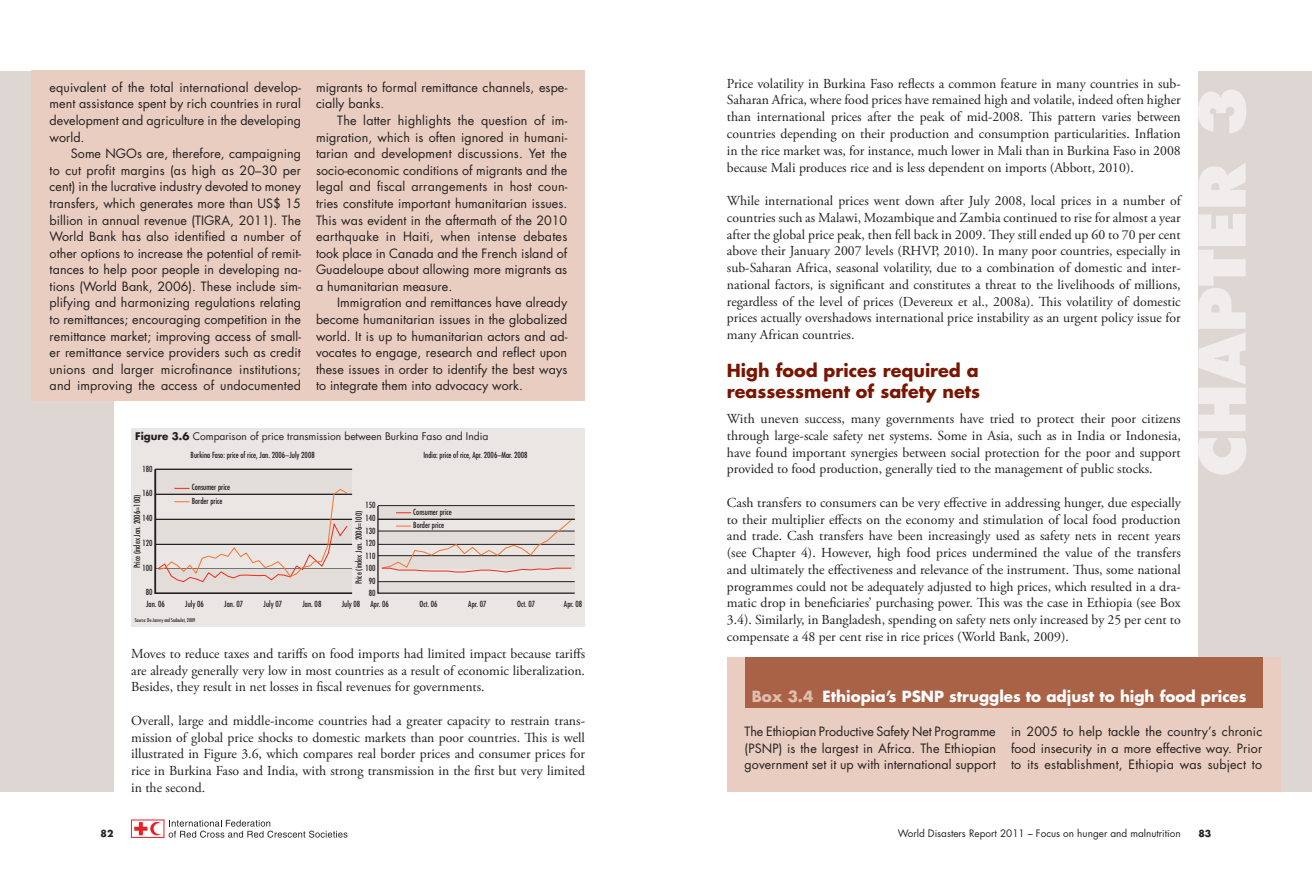
<style>
.page{position:relative;width:1312px;height:869px;background:#fff}
.page>*{position:absolute;margin:0;border:0;box-sizing:border-box;transform-origin:0 0}
.Chapter_Number{font:800 62.5px "Futura Std";color:#f1edec}
.Heading_2{font:700 17.5px/21px "Futura Std";color:#791500}
.Box_heading_1{font:700 15px "Futura Std";color:#fff}
.t1{font:13.75px/16.8px "Adobe Garamond Pro";color:#231f20;text-align:justify}
.Box_text_1{font:12.5px/16.5px "Futura Std";letter-spacing:.005em;color:#231f20;text-align:justify}
.Box_text_0{font:12.5px/16.5px "Futura Std";letter-spacing:.01em;color:#231f20;text-align:justify}
.t2{font:10.25px "Futura Std";color:#231f20}
.Page_footer{font:10px "Futura Std";color:#231f20}
.Page_Numbers{font:700 9.38px "Futura Std";color:#231f20}
.t3{font:condensed 8.25px/12.5px "Futura Std";color:#231f20}
.t4{font:condensed 5.12px "Futura Std";color:#231f20}
.s1{font-weight:700}
.s2{color:#e0bfaf}
</style>
<div class="page">
<div style="left:1198px;top:71px;width:113px;height:720px;background:#ded6d2"></div>
<svg style="left:169px;top:819px;width:178px;height:18px"></svg>
<svg style="left:134px;top:822px;width:27px;height:13px"></svg>
<div style="left:0;top:71px;width:113px;height:720px;background:#ded6d2"></div>
<div style="left:32px;top:71px;width:553px;height:330px;background:#e8cdc0"></div>
<div style="left:131px;top:428px;width:454px;height:198px;background:#eae6e3"></div>
<svg style="left:154px;top:468px;width:199px;height:126px"></svg>
<svg style="left:377px;top:505px;width:198px;height:89px"></svg>
<div style="left:726px;top:657px;width:553px;height:134px;background:#e8cdc0"></div>
<div style="left:744px;top:657px;width:517px;height:50px;background:#aa6247"></div>
<p class="Box_text_1" style="left:50px;top:79px;width:253px">equivalent of the total international develop&shy;ment assistance spent by rich countries in rural development and agriculture in the developing world.</p>
<p class="Box_text_1" style="left:50px;top:145px;width:253px;text-indent:21px">Some NGOs are, therefore, campaigning to cut profit margins (as high as 20–30 per cent) in the lucrative industry devoted to money transfers, which generates more than US$ 15 billion in annual revenue (TIGRA, 2011). The World Bank has also identified a number of other options to increase the potential of remit&shy;tances to help poor people in developing na&shy;tions (World Bank, 2006). These include sim&shy;plifying and harmonizing regulations relating to remittances; encouraging competition in the remittance market; improving access of small&shy;er remittance service providers such as credit unions and larger microfinance institutions; and improving the access of undocumented</p>
<p class="Box_text_1" style="left:316px;top:79px;width:253px">migrants to formal remittance channels, espe&shy;cially banks.</p>
<p class="Box_text_1" style="left:316px;top:112px;width:253px;text-indent:21px">The latter highlights the question of im&shy;migration, which is often ignored in humani&shy;tarian and development discussions. Yet the socio-economic conditions of migrants and the legal and fiscal arrangements in host coun&shy;tries constitute important humanitarian issues.<br>This was evident in the aftermath of the 2010 earthquake in Haiti, when intense debates took place in Canada and the French island of Guadeloupe about allowing more migrants as a humanitarian measure.</p>
<p class="Box_text_1" style="left:316px;top:294px;width:253px;text-indent:21px">Immigration and remittances have already become humanitarian issues in the globalized world. It is up to humanitarian actors and ad&shy;vocates to engage, research and reflect upon these issues in order to identify the best ways to integrate them into advocacy work.</p>
<p class="t2" style="left:135px;top:429px;width:355px"><span class="s1">Figure 3.6</span> Comparison of price transmission between Burkina Faso and India</p>
<p class="t3" style="left:190px;top:448px;width:126px">Burkina Faso: price of rice, Jan. 2006–July 2008</p>
<p class="t3" style="left:142px;top:462px;width:12px">180</p>
<p class="t3" style="left:142px;top:487px;width:12px">160</p>
<p class="t3" style="left:142px;top:511px;width:12px">140</p>
<p class="t3" style="left:142px;top:536px;width:12px">120</p>
<p class="t3" style="left:142px;top:561px;width:12px">100</p>
<p class="t3" style="left:146px;top:586px;width:21px;line-height:11.5px">80<br>Jan. 06</p>
<p class="t3" style="left:185px;top:597px;width:20px">July 06</p>
<p class="t3" style="left:224px;top:597px;width:20px">Jan. 07</p>
<p class="t3" style="left:263px;top:597px;width:20px">July 07</p>
<p class="t3" style="left:302px;top:597px;width:20px">Jan. 08</p>
<p class="t3" style="left:192px;top:480px;width:40px;line-height:13.4px">Consumer price<br>Border price</p>
<p class="t3" style="left:131px;top:568px;width:75px;rotate:-90deg">Price (index Jan. 2006=100)</p>
<p class="t4" style="left:135px;top:616px;width:62px">Source: De Janvry and Sadoulet, 2009</p>
<p class="t3" style="left:365px;top:499px;width:12px;text-align:center">150<br>140<br>130<br>120<br>110<br>100<br>90<br>80</p>
<p class="t3" style="left:352px;top:584px;width:75px;rotate:-90deg">Price (index Jan. 2006=100)</p>
<p class="t3" style="left:423px;top:448px;width:106px">India: price of rice, Apr. 2006–Mar. 2008</p>
<p class="t3" style="left:413px;top:504px;width:40px;line-height:13.4px">Consumer price<br>Border price</p>
<p class="t3" style="left:341px;top:597px;width:49px">July 08 Apr. 06</p>
<p class="t3" style="left:419px;top:597px;width:20px">Oct. 06</p>
<p class="t3" style="left:468px;top:597px;width:20px">Apr. 07</p>
<p class="t3" style="left:517px;top:597px;width:20px">Oct. 07</p>
<p class="t3" style="left:564px;top:597px;width:20px">Apr. 08</p>
<p class="Page_Numbers" style="left:101px;top:827px;width:14px">82</p>
<p class="t1" style="left:131px;top:645px;width:455px">Moves to reduce taxes and tariffs on food imports had limited impact because tariffs are already generally very low in most countries as a result of economic liberalization.<br>Besides, they result in net losses in fiscal revenues for governments.</p>
<p class="t1" style="left:131px;top:712px;width:455px">Overall, large and middle-income countries had a greater capacity to restrain trans&shy;mission of global price shocks to domestic markets than poor countries. This is well illustrated in Figure 3.6, which compares real border prices and consumer prices for rice in Burkina Faso and India, with strong transmission in the first but very limited in the second.</p>
<p class="t1" style="left:726px;top:75px;width:455px">Price volatility in Burkina Faso reflects a common feature in many countries in sub-Saharan Africa, where food prices have remained high and volatile, indeed often higher than international prices after the peak of mid-2008. This pattern varies between countries depending on their production and consumption particularities. Inflation in the rice market was, for instance, much lower in Mali than in Burkina Faso in 2008 because Mali produces rice and is less dependent on imports (Abbott, 2010).</p>
<p class="t1" style="left:726px;top:193px;width:455px">While international prices went down after July 2008, local prices in a number of countries such as Malawi, Mozambique and Zambia continued to rise for almost a year after the global price peak, then fell back in 2009. They still ended up 60 to 70 per cent above their January 2007 levels (RHVP, 2010). In many poor countries, especially in sub-Saharan Africa, seasonal volatility, due to a combination of domestic and inter&shy;national factors, is significant and constitutes a threat to the livelihoods of millions, regardless of the level of prices (Devereux et al., 2008a). This volatility of domestic prices actually overshadows international price instability as an urgent policy issue for many African countries.</p>
<p class="Heading_2" style="left:726px;top:359px;width:254px">High food prices required a reassessment of safety nets</p>
<p class="t1" style="left:726px;top:410px;width:455px">With uneven success, many governments have tried to protect their poor citizens through large-scale safety net systems. Some in Asia, such as in India or Indonesia, have found important synergies between social protection for the poor and support provided to food production, generally tied to the management of public stocks.</p>
<p class="t1" style="left:726px;top:494px;width:455px">Cash transfers to consumers can be very effective in addressing hunger, due especially to their multiplier effects on the economy and stimulation of local food production and trade. Cash transfers have been increasingly used as safety nets in recent years (see Chapter 4). However, high food prices undermined the value of the transfers and ultimately the effectiveness and relevance of the instrument. Thus, some national programmes could not be adequately adjusted to high prices, which resulted in a dra&shy;matic drop in beneficiaries’ purchasing power. This was the case in Ethiopia (see Box 3.4). Similarly, in Bangladesh, spending on safety nets only increased by 25 per cent to compensate a 48 per cent rise in rice prices (World Bank, 2009).</p>
<p class="Chapter_Number" style="left:1182px;top:476px;width:393px;rotate:-90deg">CHAPTER 3</p>
<p class="Box_heading_1" style="left:751px;top:685px;width:496px"><span class="s2">Box 3.4</span> Ethiopia’s PSNP struggles to adjust to high food prices</p>
<p class="Box_text_0" style="left:744px;top:723px;width:253px">The Ethiopian Productive Safety Net Programme (PSNP) is the largest in Africa. The Ethiopian government set it up with international support</p>
<p class="Box_text_0" style="left:1010px;top:723px;width:253px">in 2005 to help tackle the country’s chronic food insecurity in a more effective way. Prior to its establishment, Ethiopia was subject to</p>
<p class="Page_footer" style="left:897px;top:826px;width:284px">World Disasters Report 2011 – Focus on hunger and malnutrition</p>
<p class="Page_Numbers" style="left:1198px;top:827px;width:14px">83</p>
</div>
